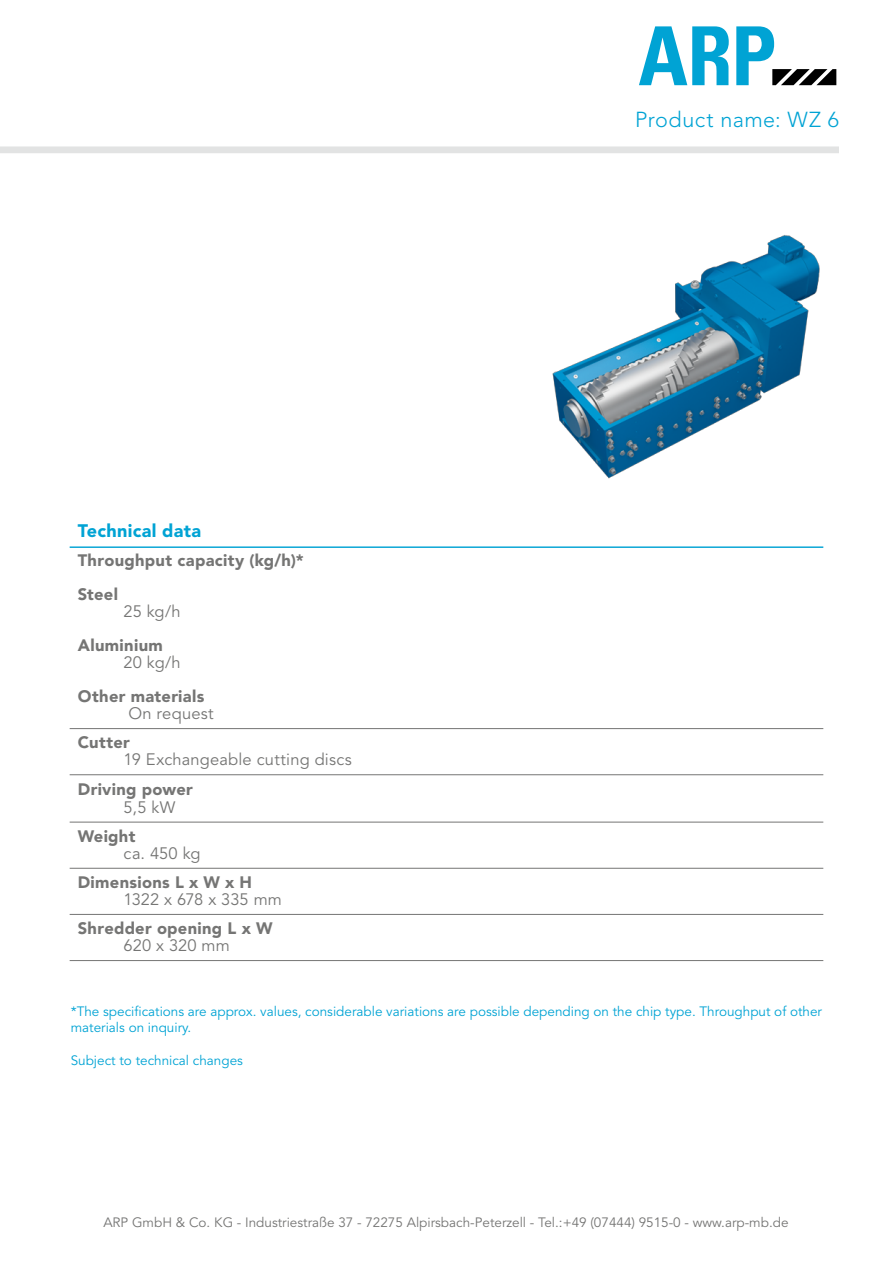
<style>
.page{position:relative;width:893px;height:1263px;background:#fff}
.page>*{position:absolute;margin:0;border:0;box-sizing:border-box;transform-origin:0 0}
.t1{font:300 21.6px "Avenir LT";letter-spacing:.025em;color:#00a3d4}
.t2{font:900 18px "Avenir LT";letter-spacing:.015em;color:#00a3d4}
.t3{font:900 16.5px/33.9px "Avenir LT";letter-spacing:.02em;color:#757574}
.t4{font:16.5px "Avenir LT";letter-spacing:.01em;color:#757574}
.t5{font:13.5px/16.2px "Avenir LT";color:#00a3d4}
.t6{font:13.5px "Avenir LT";color:#757574}
</style>
<div class="page">
<div style="left:0;top:146px;width:839px;height:7px;background:#e2e3e3"></div>
<svg style="left:639px;top:26px;width:90px;height:59px"></svg>
<svg style="left:736px;top:26px;width:100px;height:59px"></svg>
<hr style="left:70px;top:546px;width:753px;height:2px;background:#00a3d4">
<hr style="left:70px;top:728px;width:753px;height:1px;background:#757574">
<hr style="left:70px;top:774px;width:753px;height:1px;background:#757574">
<hr style="left:70px;top:822px;width:753px;height:1px;background:#757574">
<hr style="left:70px;top:868px;width:753px;height:1px;background:#757574">
<hr style="left:70px;top:914px;width:753px;height:1px;background:#757574">
<hr style="left:70px;top:960px;width:753px;height:1px;background:#757574">
<img style="left:552px;top:235px;width:268px;height:244px">
<h2 class="t2" style="left:78px;top:520px;width:125px">Technical data</h2>
<p class="t3" style="left:78px;top:544px;width:228px">Throughput capacity (kg/h)*<br>Steel</p>
<p class="t4" style="left:124px;top:602px;width:59px">25 kg/h</p>
<p class="t3" style="left:78px;top:628px;width:87px">Aluminium</p>
<p class="t4" style="left:124px;top:653px;width:59px">20 kg/h</p>
<p class="t3" style="left:78px;top:679px;width:128px">Other materials</p>
<p class="t4" style="left:128px;top:704px;width:87px">On request</p>
<p class="t3" style="left:78px;top:725px;width:54px">Cutter</p>
<p class="t4" style="left:124px;top:750px;width:230px">19 Exchangeable cutting discs</p>
<p class="t3" style="left:78px;top:772px;width:117px">Driving power</p>
<p class="t4" style="left:124px;top:797px;width:53px">5,5 kW</p>
<p class="t3" style="left:78px;top:819px;width:59px">Weight</p>
<p class="t4" style="left:124px;top:843px;width:78px">ca. 450 kg</p>
<p class="t3" style="left:78px;top:865px;width:176px">Dimensions L x W x H</p>
<p class="t4" style="left:124px;top:890px;width:160px">1322 x 678 x 335 mm</p>
<p class="t3" style="left:78px;top:911px;width:196px">Shredder opening L x W</p>
<p class="t4" style="left:124px;top:936px;width:108px">620 x 320 mm</p>
<h1 class="t1" style="left:635px;top:107px;width:205px">Product name: WZ 6</h1>
<p class="t5" style="left:71px;top:1004px;width:753px">*The specifications are approx. values, considerable variations are possible depending on the chip type. Throughput of other materials on inquiry.</p>
<p class="t5" style="left:71px;top:1052px;width:174px">Subject to technical changes</p>
<p class="t6" style="left:103px;top:1214px;width:687px">ARP GmbH &amp; Co. KG - Industriestraße 37 - 72275 Alpirsbach-Peterzell - Tel.:+49 (07444) 9515-0 - www.arp-mb.de</p>
</div>
